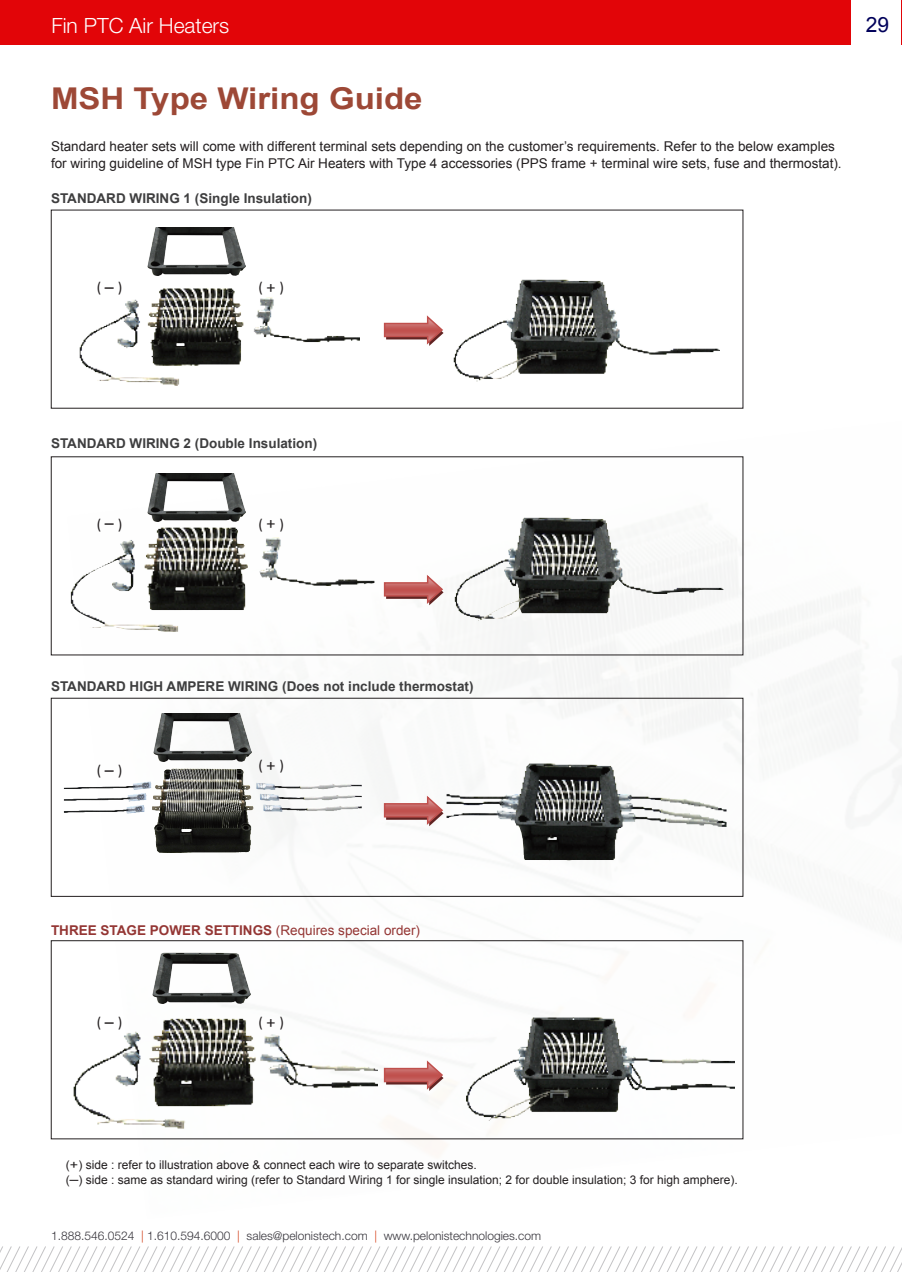
<style>
.page{position:relative;width:902px;height:1272px;background:#fff}
.page>*{position:absolute;margin:0;border:0;box-sizing:border-box;transform-origin:0 0}
.Title2{font:700 30px "Arial";color:#9d4836;scale:1.1 1}
.t1{font:300 21px "Helvetica Neue LT Std";color:#fff}
.t2{font:21px "Arial";color:#00005a}
.內文{font:15px "Calibri";color:#231f20}
.t3{font:13.5px/17px "Arial";color:#231f20}
.t4{font:700 13.5px "Arial";color:#3e3e3f}
.t5{font:700 13.5px "Arial";color:#943634}
.內文-2{font:12px "Arial";color:#231f20}
.t6{font:300 12px "Helvetica Neue LT Std";color:#36343b}
.s1{font-size:18px}
.s2{font-weight:400}
.s3{color:#d13d17}
.s4{color:#d53d16}
</style>
<div class="page">
<img style="left:66px;top:390px;width:835px;height:750px">
<img style="left:79px;top:288px;width:281px;height:98px">
<img style="left:453px;top:279px;width:266px;height:103px">
<img style="left:452px;top:516px;width:271px;height:106px">
<img style="left:68px;top:526px;width:306px;height:105px">
<img style="left:147px;top:473px;width:98px;height:48px">
<img style="left:72px;top:1013px;width:306px;height:122px">
<img style="left:446px;top:762px;width:280px;height:98px">
<img style="left:467px;top:1016px;width:267px;height:104px">
<img style="left:64px;top:768px;width:298px;height:85px">
<svg style="left:384px;top:315px;width:60px;height:31px"></svg>
<svg style="left:384px;top:795px;width:60px;height:31px"></svg>
<svg style="left:384px;top:574px;width:60px;height:31px"></svg>
<svg style="left:384px;top:1059px;width:60px;height:32px"></svg>
<img style="left:153px;top:713px;width:98px;height:48px">
<img style="left:152px;top:952px;width:98px;height:51px">
<img style="left:147px;top:227px;width:98px;height:48px">
<div style="left:0;top:1px;width:850px;height:44px;background:#e20508"></div>
<svg style="left:0;top:1246px;width:901px;height:25px"></svg>
<div style="left:51px;top:698px;width:692px;height:198px;border:1px solid #231f20"></div>
<div style="left:51px;top:940px;width:692px;height:198px;border:1px solid #231f20"></div>
<p class="t1" style="left:51px;top:12px;width:179px">Fin PTC Air Heaters</p>
<p class="Title2" style="left:51px;top:78px;width:339px">MSH Type Wiring Guide</p>
<p class="t3" style="left:51px;top:138px;width:792px">Standard heater sets will come with different terminal sets depending on the customer’s requirements. Refer to the below examples for wiring guideline of MSH type Fin PTC Air Heaters with Type 4 accessories (PPS frame + terminal wire sets, fuse and thermostat).</p>
<p class="t4" style="left:51px;top:190px;width:262px">STANDARD WIRING 1 (Single Insulation)</p>
<p class="t2" style="left:865px;top:11px;width:25px">29</p>
<p class="內文" style="left:97px;top:278px;width:27px">( <span class="s1">–</span> )</p>
<p class="內文" style="left:258px;top:278px;width:27px">( <span class="s1">+</span> )</p>
<p class="t4" style="left:51px;top:434px;width:268px">STANDARD WIRING 2 (Double Insulation)</p>
<p class="內文" style="left:97px;top:514px;width:27px">( <span class="s1">–</span> )</p>
<p class="內文" style="left:258px;top:514px;width:27px">( <span class="s1">+</span> )</p>
<p class="t4" style="left:51px;top:677px;width:424px">STANDARD HIGH AMPERE WIRING (Does not include thermostat)</p>
<p class="內文" style="left:97px;top:760px;width:27px">( <span class="s1">–</span> )</p>
<p class="內文" style="left:258px;top:755px;width:27px">( <span class="s1">+</span> )</p>
<p class="t5" style="left:51px;top:920px;width:370px">THREE STAGE POWER SETTINGS <span class="s2">(Requires special order)</span></p>
<p class="內文" style="left:97px;top:1012px;width:27px">( <span class="s1">–</span> )</p>
<p class="內文" style="left:258px;top:1012px;width:27px">( <span class="s1">+</span> )</p>
<p class="內文-2" style="left:66px;top:1156px;width:412px">(+) side : refer to illustration above &amp; connect each wire to separate switches.</p>
<p class="內文-2" style="left:66px;top:1171px;width:673px">(─) side : same as standard wiring (refer to Standard Wiring 1 for single insulation; 2 for double insulation; 3 for high amphere).</p>
<p class="t6" style="left:51px;top:1228px;width:491px">1.888.546.0524 <span class="s3">|</span> 1.610.594.6000 <span class="s3">|</span> sales@pelonistech.com <span class="s4">|</span> www.pelonistechnologies.com</p>
</div>
